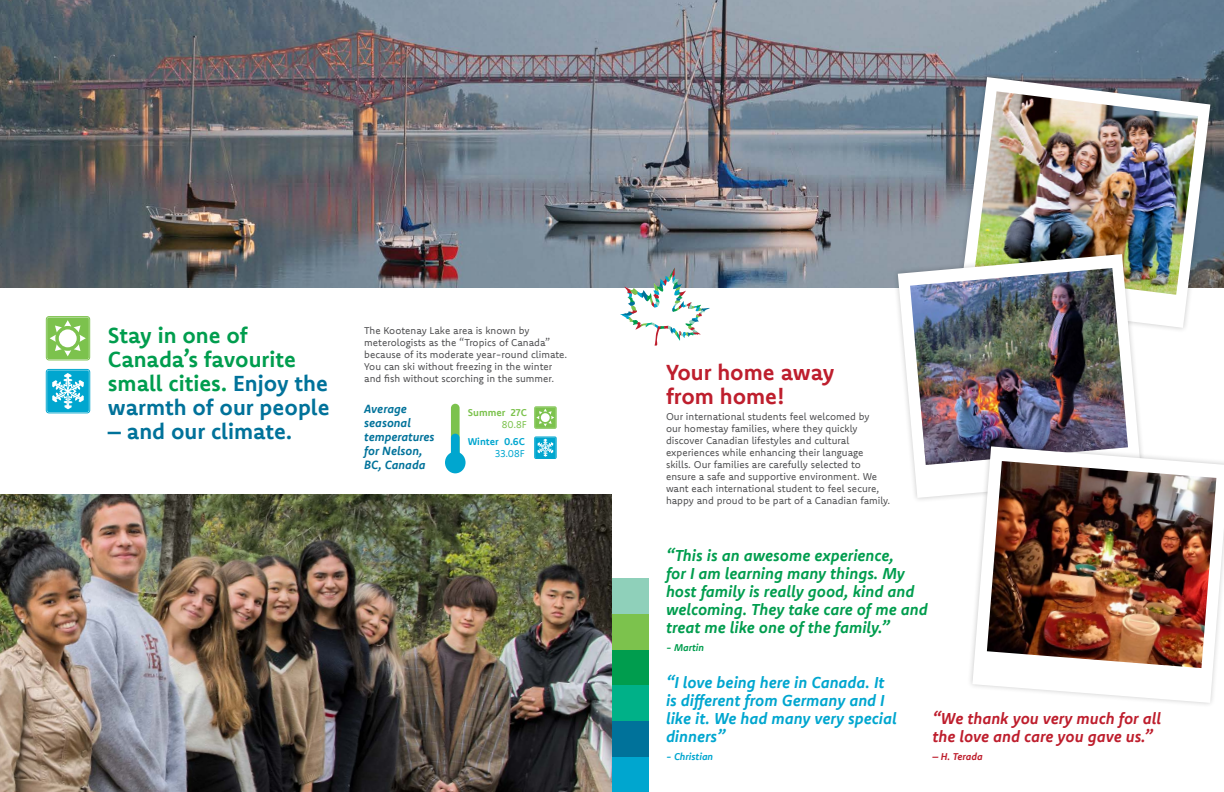
<style>
.page{position:relative;width:1224px;height:792px;background:#fff}
.page>*{position:absolute;margin:0;border:0;box-sizing:border-box;transform-origin:0 0}
.t1{font:700 22px/24px "Komet";color:#009d4e}
.t2{font:700 22px/24px "Komet";color:#be1e2d}
.t3{font:700 22px "Komet";color:#00729a}
.t4{font:italic 700 16px/18px "Komet";color:#009d4e}
.t5{font:italic 700 16px/18px "Komet";color:#00a6cf}
.t6{font:italic 700 16px/18px "Komet";color:#be1e2d}
.t7{font:italic 700 12px/14px "Komet";color:#00729a}
.t8{font:10px/12px "Komet";color:#4d4d4f}
.t9{font:italic 700 10px "Komet";color:#00a6cf}
.t10{font:700 10px "Komet";color:#00a6cf}
.t11{font:italic 700 10px "Komet";color:#be1e2d}
.t12{font:700 10px "Komet";color:#7cc24d}
.t13{font:italic 700 10px "Komet";color:#009d4e}
.t14{font:10px "Komet";color:#00a6cf}
.t15{font:10px "Komet";color:#7cc24d}
.s1{color:#00729a}
</style>
<div class="page">
<img style="left:0;top:0;width:1224px;height:288px">
<div style="left:954px;top:72px;width:262px;height:261px;background:#000;opacity:.2"></div>
<svg style="left:960px;top:77px;width:250px;height:251px"></svg>
<img style="left:975px;top:91px;width:223px;height:204px">
<div style="left:893px;top:249px;width:254px;height:254px;background:#000;opacity:.2"></div>
<svg style="left:898px;top:254px;width:244px;height:244px"></svg>
<img style="left:910px;top:268px;width:218px;height:197px">
<div style="left:967px;top:441px;width:257px;height:267px;background:#000;opacity:.2"></div>
<svg style="left:972px;top:446px;width:252px;height:257px"></svg>
<img style="left:987px;top:461px;width:229px;height:207px">
<img style="left:619px;top:268px;width:91px;height:78px">
<img style="left:0;top:494px;width:612px;height:298px">
<svg style="left:46px;top:369px;width:44px;height:44px;background:#41bcdb"></svg>
<svg style="left:46px;top:316px;width:44px;height:45px;background:#8fca67"></svg>
<div style="left:59px;top:329px;width:18px;height:18px;background:#fff;border-radius:50%"></div>
<div style="left:612px;top:756px;width:37px;height:36px;background:#00a6cf"></div>
<div style="left:612px;top:721px;width:37px;height:35px;background:#00729a"></div>
<div style="left:612px;top:685px;width:37px;height:36px;background:#00b188"></div>
<div style="left:612px;top:649px;width:37px;height:36px;background:#009d4e"></div>
<div style="left:612px;top:614px;width:37px;height:35px;background:#7cc24d"></div>
<div style="left:612px;top:578px;width:37px;height:36px;background:#8fd0ba"></div>
<div style="left:451px;top:404px;width:9px;height:56px;background:#7cc24d;border-radius:4px"></div>
<div style="left:451px;top:434px;width:9px;height:28px;background:#00a6cf;border-radius:4px"></div>
<div style="left:445px;top:452px;width:21px;height:21px;background:#00a6cf;border-radius:50%"></div>
<svg style="left:534px;top:437px;width:22px;height:22px"></svg>
<svg style="left:534px;top:407px;width:22px;height:22px"></svg>
<div style="left:541px;top:413px;width:9px;height:9px;background:#fff;border-radius:50%"></div>
<h1 class="t1" style="left:108px;top:323px;width:223px">Stay in one of<br>Canada’s favourite small cities. <span class="s1">Enjoy the warmth of our people</span></h1>
<h1 class="t3" style="left:108px;top:417px;width:186px">– and our climate.</h1>
<p class="t8" style="left:364px;top:324px;width:205px">The Kootenay Lake area is known by meterologists as the “Tropics of Canada” because of its moderate year-round climate.<br>You can ski without freezing in the winter and fish without scorching in the summer.</p>
<p class="t7" style="left:364px;top:401px;width:72px">Average seasonal temperatures for Nelson,<br>BC, Canada</p>
<p class="t12" style="left:468px;top:406px;width:60px">Summer 27C</p>
<p class="t15" style="left:502px;top:418px;width:27px">80.8F</p>
<p class="t10" style="left:468px;top:435px;width:58px">Winter 0.6C</p>
<p class="t14" style="left:495px;top:447px;width:31px">33.08F</p>
<h1 class="t2" style="left:666px;top:360px;width:170px">Your home away from home!</h1>
<p class="t8" style="left:666px;top:411px;width:226px">Our international students feel welcomed by<br>our homestay families, where they quickly discover Canadian lifestyles and cultural experiences while enhancing their language skills. Our families are carefully selected to ensure a safe and supportive environment. We want each international student to feel secure, happy and proud to be part of a Canadian family.</p>
<h2 class="t4" style="left:666px;top:546px;width:263px">“This is an awesome experience,<br>for I am learning many things. My host family is really good, kind and welcoming. They take care of me and treat me like one of the family.”</h2>
<p class="t13" style="left:666px;top:641px;width:40px">- Martin</p>
<h2 class="t5" style="left:666px;top:673px;width:232px">“I love being here in Canada. It is different from Germany and I like it. We had many very special dinners”</h2>
<p class="t9" style="left:666px;top:750px;width:49px">- Christian</p>
<h2 class="t6" style="left:932px;top:709px;width:230px">“We thank you very much for all the love and care you gave us.”</h2>
<p class="t11" style="left:932px;top:750px;width:52px">– H. Terada</p>
</div>
